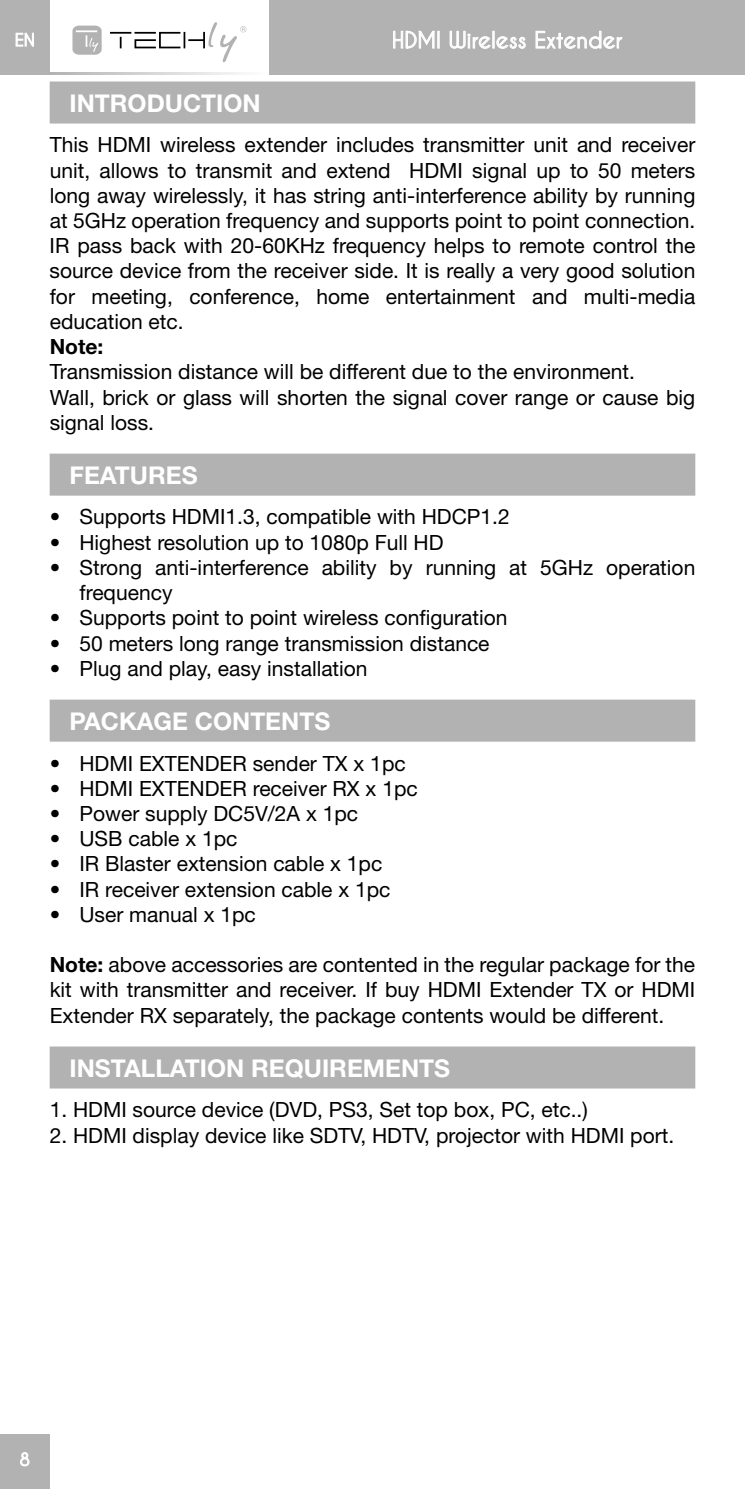
<style>
.page{position:relative;width:745px;height:1489px;background:#fff}
.page>*{position:absolute;margin:0;border:0;box-sizing:border-box;transform-origin:0 0}
.t1{font:700 24.5px "Helvetica Neue LT Std";color:#fff}
.t2{font:700 22.75px "Caviar Dreams";color:#fff}
.t3{font:21px/25.2px "Helvetica Neue LT Std";color:#000;text-align:justify}
.t4{font:700 21px "Helvetica Neue LT Std";color:#000}
.s1{font-weight:700}
</style>
<div class="page">
<svg style="left:50px;top:73px;width:189px;height:1px"></svg>
<hr style="left:744px;top:0;width:1px;height:74px;background:#b3b2b2">
<div style="left:0;top:0;width:50px;height:74px;background:#b3b2b2"></div>
<svg style="left:16px;top:33px;width:18px;height:14px"></svg>
<div style="left:269px;top:0;width:475px;height:74px;background:#b3b2b2"></div>
<hr style="left:110px;top:32px;width:21px;height:2px;background:#000">
<svg style="left:72px;top:26px;width:30px;height:29px"></svg>
<svg style="left:134px;top:22px;width:112px;height:40px"></svg>
<div style="left:0;top:1434px;width:50px;height:54px;background:#b3b2b2"></div>
<svg style="left:20px;top:1452px;width:10px;height:14px"></svg>
<div style="left:50px;top:81px;width:644px;height:42px;background:#b3b2b2"></div>
<div style="left:50px;top:453px;width:644px;height:42px;background:#b3b2b2"></div>
<div style="left:50px;top:699px;width:644px;height:42px;background:#b3b2b2"></div>
<div style="left:50px;top:1046px;width:644px;height:42px;background:#b3b2b2"></div>
<svg style="left:393px;top:31px;width:46px;height:18px"></svg>
<svg style="left:449px;top:31px;width:76px;height:18px"></svg>
<svg style="left:535px;top:31px;width:87px;height:18px"></svg>
<p class="t2" style="left:391px;top:27px;width:232px">HDMI Wireless Extender</p>
<p class="t1" style="left:69px;top:88px;width:25px">INTR</p>
<p class="t1" style="left:127px;top:88px;width:131px">ODUCTION</p>
<p class="t3" style="left:50px;top:132px;width:646px">This HDMI wireless extender includes transmitter unit and receiver unit, allows to transmit and extend HDMI signal up to 50 meters long away wirelessly, it has string anti-interference ability by running at 5GHz operation frequency and supports point to point connection.<br>IR pass back with 20-60KHz frequency helps to remote control the source device from the receiver side. It is really a very good solution for meeting, conference, home entertainment and multi-media education etc.</p>
<p class="t4" style="left:50px;top:333px;width:55px">NOTE:</p>
<p class="t3" style="left:50px;top:359px;width:646px;text-align:left">Transmission distance will be different due to the environment.<br>Wall, brick or glass will shorten the signal cover range or cause big signal loss.</p>
<p class="t1" style="left:69px;top:460px;width:31px">FEATU</p>
<p class="t1" style="left:148px;top:460px;width:51px">RES</p>
<p class="t3" style="left:50px;top:504px;width:461px">• Supports HDMI1.3, compatible with HDCP1.2</p>
<p class="t3" style="left:50px;top:529px;width:395px">• Highest resolution up to 1080p Full HD</p>
<p class="t3" style="left:79px;top:554px;width:617px;text-indent:-30px">• Strong anti-interference ability by running at 5GHz operation frequency</p>
<p class="t3" style="left:50px;top:605px;width:459px">• Supports point to point wireless configuration</p>
<p class="t3" style="left:50px;top:630px;width:441px">• 50 meters long range transmission distance</p>
<p class="t3" style="left:50px;top:655px;width:319px">• Plug and play, easy installation</p>
<p class="t1" style="left:69px;top:706px;width:262px">PACKAGE CONTENTS</p>
<p class="t3" style="left:50px;top:750px;width:357px">• HDMI EXTENDER sender TX x 1pc</p>
<p class="t3" style="left:50px;top:775px;width:369px">• HDMI EXTENDER receiver RX x 1pc</p>
<p class="t3" style="left:50px;top:800px;width:310px">• Power supply DC5V/2A x 1pc</p>
<p class="t3" style="left:50px;top:825px;width:189px">• USB cable x 1pc</p>
<p class="t3" style="left:50px;top:851px;width:334px">• IR Blaster extension cable x 1pc</p>
<p class="t3" style="left:50px;top:876px;width:342px">• IR receiver extension cable x 1pc</p>
<p class="t3" style="left:50px;top:901px;width:207px">• User manual x 1pc</p>
<p class="t3" style="left:50px;top:951px;width:646px"><span class="s1">NOTE:</span> above accessories are contented in the regular package for the kit with transmitter and receiver. If buy HDMI Extender TX or HDMI Extender RX separately, the package contents would be different.</p>
<p class="t1" style="left:69px;top:1053px;width:296px">INSTALLATION REQUI REME</p>
<p class="t1" style="left:401px;top:1053px;width:51px">NTS</p>
<p class="t3" style="left:50px;top:1096px;width:539px">1. HDMI source device (DVD, PS3, Set top box, PC, etc..)</p>
<p class="t3" style="left:50px;top:1122px;width:625px">2. HDMI display device like SDTV, HDTV, projector with HDMI port.</p>
</div>
